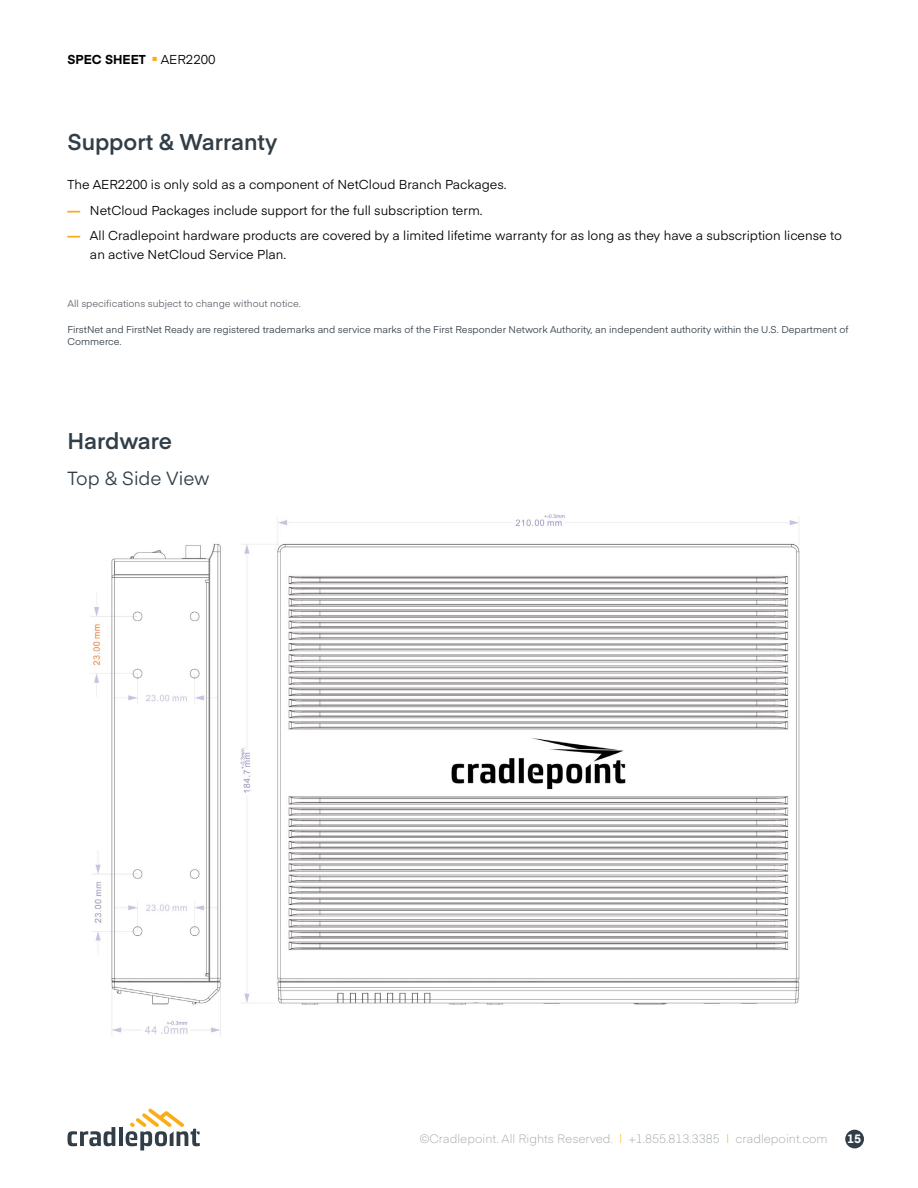
<style>
.page{position:relative;width:918px;height:1188px;background:#fff}
.page>*{position:absolute;margin:0;border:0;box-sizing:border-box;transform-origin:0 0}
.t1{font:600 22.5px "Eina 01";color:#313e48}
.t2{font:18.75px "Eina 01";color:#313e48}
.t3{font:12.75px/18.8px "Eina 01";color:#000}
.t4{font:700 12.75px "Eina 01";color:#000}
.t5{font:300 12px "Eina 01";color:#a3a9ad}
.t6{font:700 12px "Eina 01";color:#fff}
.t7{font:9.75px/12px "Eina 01";color:#313e48}
.t8{font:9.75px "Eina 01";color:#60646d}
.s1{font-weight:400}
.s2{font-weight:700;color:#fbad18}
.s3{color:#fbad18}
</style>
<div class="page">
<div style="left:845px;top:1130px;width:19px;height:18px;background:#313e48;border-radius:50%"></div>
<svg style="left:68px;top:1127px;width:47px;height:19px"></svg>
<hr style="left:119px;top:1127px;width:4px;height:19px;background:#313e48">
<svg style="left:126px;top:1109px;width:74px;height:41px"></svg>
<img style="left:90px;top:514px;width:710px;height:522px">
<p class="t4" style="left:68px;top:50px;width:150px">SPEC SHEET <sup>■</sup> <span class="s1">AER2200</span></p>
<h1 class="t1" style="left:68px;top:126px;width:211px">Support &amp; Warranty</h1>
<p class="t3" style="left:68px;top:175px;width:441px">The AER2200 is only sold as a component of NetCloud Branch Packages.</p>
<p class="t3" style="left:68px;top:200px;width:417px"><span class="s2">—</span> NetCloud Packages include support for the full subscription term.</p>
<p class="t3" style="left:90px;top:226px;width:753px;text-indent:-22px"><span class="s2">—</span> All Cradlepoint hardware products are covered by a limited lifetime warranty for as long as they have a subscription license to an active NetCloud Service Plan.</p>
<p class="t8" style="left:68px;top:296px;width:235px">All specifications subject to change without notice.</p>
<p class="t7" style="left:68px;top:322px;width:782px">FirstNet and FirstNet Ready are registered trademarks and service marks of the First Responder Network Authority, an independent authority within the U.S. Department of<br>Commerce.</p>
<h1 class="t1" style="left:68px;top:424px;width:106px">Hardware</h1>
<h2 class="t2" style="left:68px;top:465px;width:144px">Top &amp; Side View</h2>
<p class="t5" style="left:420px;top:1130px;width:409px">©Cradlepoint. All Rights Reserved. <span class="s3">|</span> +1.855.813.3385 <span class="s3">|</span> cradlepoint.com</p>
<p class="t6" style="left:847px;top:1130px;width:15px">15</p>
</div>
